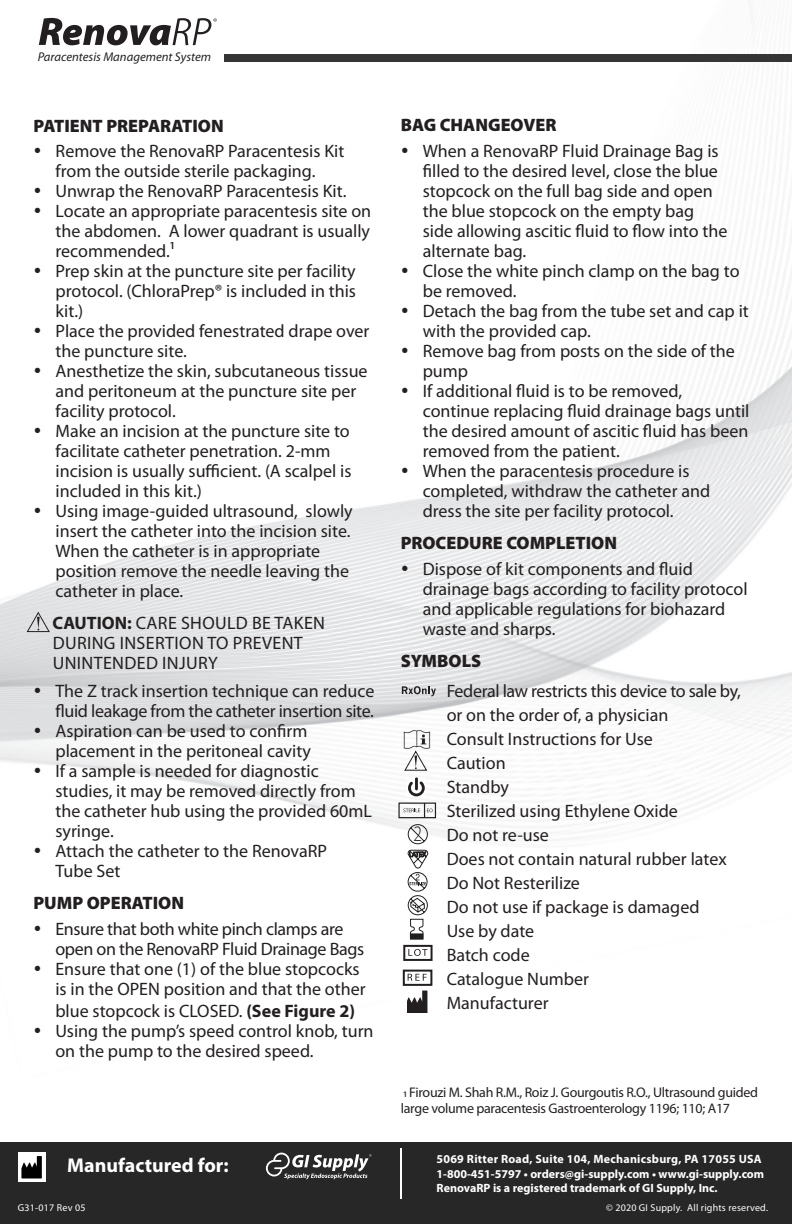
<style>
.page{position:relative;width:792px;height:1224px;background:#fff}
.page>*{position:absolute;margin:0;border:0;box-sizing:border-box;transform-origin:0 0}
.t1{font:300 22.2px "Myriad Pro";color:#231f20;scale:.78 1}
.t2{font:700 20px "Myriad Pro";color:#fff}
.t3{font:18px/20px "Myriad Pro";color:#231f20}
.t4{font:900 18px "Myriad Pro";color:#231f20}
.t5{font:18px/20px "Myriad Pro";letter-spacing:.02em;color:#231f20}
.t6{font:14px/16px "Myriad Pro";letter-spacing:-.02em;color:#231f20}
.t7{font:italic 12.6px "Myriad Pro";color:#231f20}
.t8{font:700 12px/14.4px "Myriad Pro";color:#fff}
.t9{font:10px "Myriad Pro";letter-spacing:.02em;color:#fff}
.s1{font-weight:700}
</style>
<div class="page">
<img style="left:0;top:0;width:792px;height:1013px">
<div style="left:0;top:1142px;width:792px;height:82px;background:#272727"></div>
<svg style="left:27px;top:612px;width:23px;height:21px"></svg>
<img style="left:403px;top:729px;width:27px;height:21px">
<svg style="left:404px;top:751px;width:24px;height:20px"></svg>
<svg style="left:408px;top:796px;width:17px;height:1px"></svg>
<svg style="left:408px;top:777px;width:17px;height:19px"></svg>
<div style="left:398px;top:803px;width:38px;height:15px;border:1px solid #231f20"></div>
<svg style="left:403px;top:803px;width:30px;height:15px"></svg>
<div style="left:403px;top:945px;width:30px;height:16px;border:2px solid #231f20"></div>
<svg style="left:408px;top:949px;width:20px;height:7px"></svg>
<div style="left:403px;top:970px;width:29px;height:16px;border:2px solid #231f20"></div>
<svg style="left:408px;top:974px;width:19px;height:7px"></svg>
<svg style="left:408px;top:991px;width:19px;height:22px"></svg>
<svg style="left:791px;top:0;width:1px;height:200px"></svg>
<svg style="left:266px;top:1153px;width:106px;height:26px"></svg>
<hr style="left:400px;top:1148px;width:1px;height:50px;background:#fff">
<svg style="left:39px;top:18px;width:178px;height:27px"></svg>
<div style="left:225px;top:54px;width:567px;height:7px;background:#353535"></div>
<svg style="left:407px;top:824px;width:22px;height:116px"></svg>
<svg style="left:402px;top:686px;width:34px;height:10px"></svg>
<div style="left:18px;top:1153px;width:27px;height:29px;background:#fff"></div>
<svg style="left:21px;top:1156px;width:21px;height:23px"></svg>
<svg style="left:402px;top:148px;width:6px;height:6px"></svg>
<svg style="left:402px;top:268px;width:6px;height:6px"></svg>
<svg style="left:402px;top:308px;width:5px;height:6px"></svg>
<svg style="left:402px;top:348px;width:5px;height:6px"></svg>
<svg style="left:402px;top:388px;width:5px;height:6px"></svg>
<svg style="left:402px;top:468px;width:5px;height:6px"></svg>
<svg style="left:402px;top:566px;width:5px;height:6px"></svg>
<svg style="left:35px;top:148px;width:5px;height:6px"></svg>
<svg style="left:35px;top:188px;width:5px;height:6px"></svg>
<svg style="left:35px;top:208px;width:5px;height:6px"></svg>
<svg style="left:35px;top:268px;width:5px;height:6px"></svg>
<svg style="left:35px;top:328px;width:5px;height:6px"></svg>
<svg style="left:35px;top:368px;width:5px;height:6px"></svg>
<svg style="left:35px;top:428px;width:5px;height:6px"></svg>
<svg style="left:35px;top:508px;width:5px;height:6px"></svg>
<svg style="left:35px;top:688px;width:5px;height:6px"></svg>
<svg style="left:35px;top:728px;width:5px;height:6px"></svg>
<svg style="left:35px;top:768px;width:5px;height:6px"></svg>
<svg style="left:35px;top:848px;width:5px;height:6px"></svg>
<svg style="left:35px;top:926px;width:5px;height:6px"></svg>
<svg style="left:35px;top:966px;width:5px;height:6px"></svg>
<p class="t7" style="left:38px;top:50px;width:175px">Paracentesis Management System</p>
<p class="t4" style="left:34px;top:115px;width:192px">PATIENT PREPARATION</p>
<p class="t3" style="left:55px;top:142px;width:317px">Remove the RenovaRP Paracentesis Kit from the outside sterile packaging.<br>Unwrap the RenovaRP Paracentesis Kit.<br>Locate an appropriate paracentesis site on the abdomen. A lower quadrant is usually recommended.¹<br>Prep skin at the puncture site per facility protocol. (ChloraPrep® is included in this kit.)<br>Place the provided fenestrated drape over the puncture site.<br>Anesthetize the skin, subcutaneous tissue and peritoneum at the puncture site per facility protocol.<br>Make an incision at the puncture site to facilitate catheter penetration. 2-mm incision is usually sufficient. (A scalpel is included in this kit.)<br>Using image-guided ultrasound, slowly insert the catheter into the incision site.<br>When the catheter is in appropriate position remove the needle leaving the catheter in place.</p>
<p class="t5" style="left:53px;top:614px;width:274px"><span class="s1">CAUTION:</span> CARE SHOULD BE TAKEN<br>DURING INSERTION TO PREVENT<br>UNINTENDED INJURY</p>
<p class="t3" style="left:55px;top:682px;width:321px">The Z track insertion technique can reduce fluid leakage from the catheter insertion site.<br>Aspiration can be used to confirm placement in the peritoneal cavity<br>If a sample is needed for diagnostic studies, it may be removed directly from the catheter hub using the provided 60mL syringe.<br>Attach the catheter to the RenovaRP<br>Tube Set</p>
<p class="t4" style="left:33px;top:893px;width:152px">PUMP OPERATION</p>
<p class="t3" style="left:55px;top:920px;width:320px">Ensure that both white pinch clamps are open on the RenovaRP Fluid Drainage Bags Ensure that one (1) of the blue stopcocks is in the OPEN position and that the other blue stopcock is CLOSED. <span class="s1">(See Figure 2)<br></span>Using the pump’s speed control knob, turn on the pump to the desired speed.</p>
<p class="t4" style="left:401px;top:115px;width:157px">BAG CHANGEOVER</p>
<p class="t3" style="left:423px;top:142px;width:328px">When a RenovaRP Fluid Drainage Bag is filled to the desired level, close the blue stopcock on the full bag side and open<br>the blue stopcock on the empty bag<br>side allowing ascitic fluid to flow into the alternate bag.<br>Close the white pinch clamp on the bag to be removed.<br>Detach the bag from the tube set and cap it with the provided cap.<br>Remove bag from posts on the side of the pump<br>If additional fluid is to be removed, continue replacing fluid drainage bags until the desired amount of ascitic fluid has been removed from the patient.<br>When the paracentesis procedure is completed, withdraw the catheter and dress the site per facility protocol.</p>
<p class="t4" style="left:401px;top:533px;width:218px">PROCEDURE COMPLETION</p>
<p class="t3" style="left:423px;top:560px;width:327px">Dispose of kit components and fluid drainage bags according to facility protocol and applicable regulations for biohazard waste and sharps.</p>
<p class="t4" style="left:401px;top:651px;width:82px">SYMBOLS</p>
<p class="t3" style="left:447px;top:680px;width:296px;line-height:24px">Federal law restricts this device to sale by, or on the order of, a physician<br>Consult Instructions for Use<br>Caution<br>Standby<br>Sterilized using Ethylene Oxide<br>Do not re-use<br>Does not contain natural rubber latex<br>Do Not Resterilize<br>Do not use if package is damaged<br>Use by date<br>Batch code<br>Catalogue Number<br>Manufacturer</p>
<p class="t1" style="left:413px;top:822px;width:12px">2</p>
<p class="t6" style="left:401px;top:1085px;width:359px">1 Firouzi M. Shah R.M., Roiz J. Gourgoutis R.O., Ultrasound guided large volume paracentesis Gastroenterology 1196; 110; A17</p>
<p class="t2" style="left:67px;top:1154px;width:163px">Manufactured for:</p>
<p class="t8" style="left:437px;top:1152px;width:329px">5069 Ritter Road, Suite 104, Mechanicsburg, PA 17055 USA<br>1-800-451-5797 • orders@gi-supply.com • www.gi-supply.com<br>RenovaRP is a registered trademark of GI Supply, Inc.</p>
<p class="t9" style="left:18px;top:1202px;width:69px">G31-017 Rev 05</p>
<p class="t9" style="left:606px;top:1202px;width:164px">© 2020 GI Supply. All rights reserved.</p>
</div>
